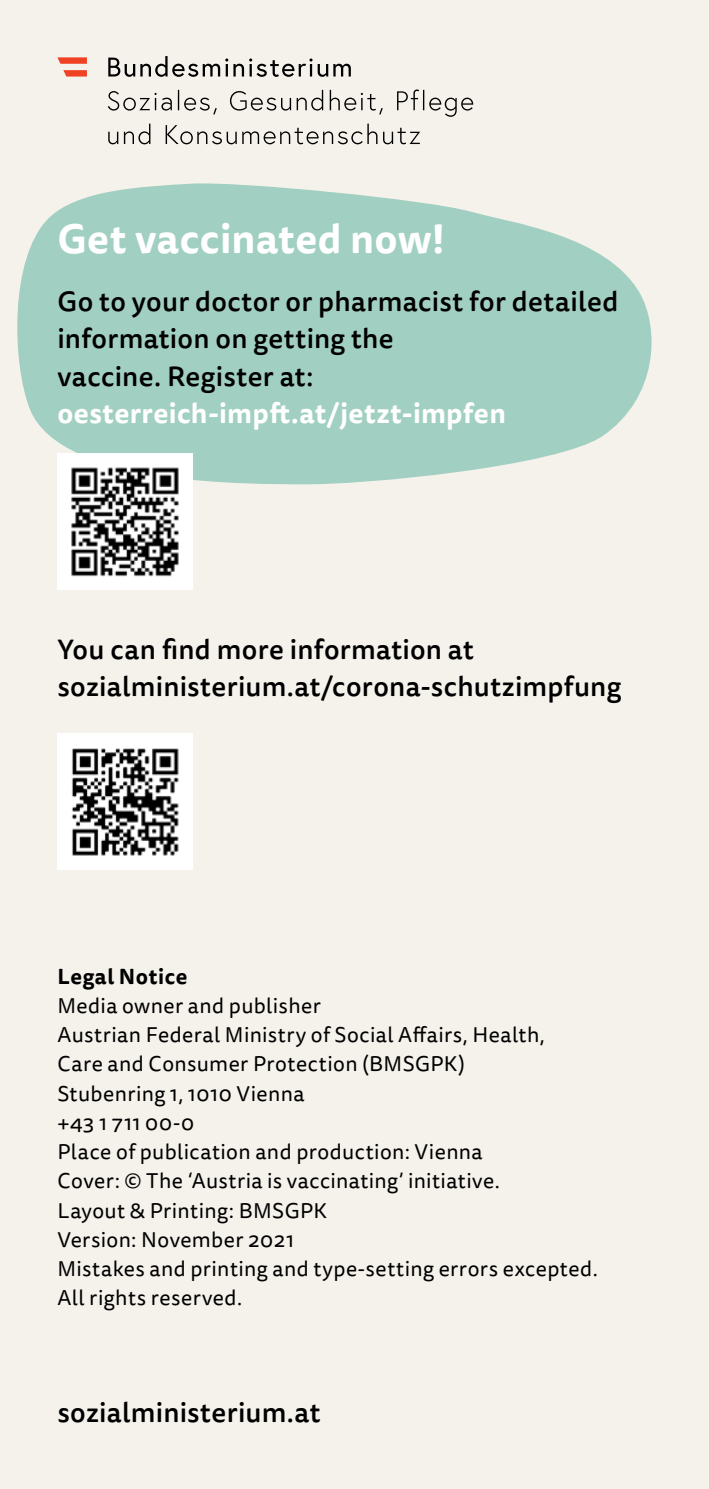
<style>
.page{position:relative;width:709px;height:1489px;background:#fff}
.page>*{position:absolute;margin:0;border:0;box-sizing:border-box;transform-origin:0 0}
.t1{font:700 40px "Tisa Sans Pro";letter-spacing:.01em;color:#fff}
.t2{font:500 27.5px/37px "Tisa Sans Pro";letter-spacing:.01em;color:#000}
.t3{font:700 27.5px "Tisa Sans Pro";letter-spacing:.015em;color:#fff}
.t4{font:21.25px/29.2px "Tisa Sans Pro";letter-spacing:.02em;color:#000}
.t5{font:700 21.25px "Tisa Sans Pro";letter-spacing:.03em;color:#000}
</style>
<div class="page">
<div style="left:0;top:0;width:709px;height:1488px;background:#f5f2eb"></div>
<svg style="left:17px;top:183px;width:635px;height:302px;fill:#a1cfc1"></svg>
<svg style="left:108px;top:124px;width:312px;height:20px"></svg>
<svg style="left:108px;top:89px;width:365px;height:28px"></svg>
<svg style="left:108px;top:56px;width:243px;height:21px"></svg>
<svg style="left:57px;top:57px;width:30px;height:7px"></svg>
<svg style="left:63px;top:70px;width:24px;height:6px"></svg>
<img style="left:57px;top:453px;width:136px;height:136px">
<img style="left:57px;top:733px;width:136px;height:136px">
<h1 class="t1" style="left:57px;top:209px;width:389px">Get vaccinated now!</h1>
<p class="t2" style="left:57px;top:283px;width:562px">Go to your doctor or pharmacist for detailed information on getting the<br>vaccine. Register at:</p>
<p class="t3" style="left:57px;top:392px;width:450px">oesterreich-impft.at/jetzt-impfen</p>
<p class="t2" style="left:57px;top:631px;width:565px">You can find more information at sozialministerium.at/corona-schutzimpfung</p>
<p class="t5" style="left:57px;top:960px;width:131px">Legal Notice</p>
<p class="t4" style="left:57px;top:991px;width:542px">Media owner and publisher<br>Austrian Federal Ministry of Social Affairs, Health,<br>Care and Consumer Protection (BMSGPK)<br>Stubenring 1, 1010 Vienna<br>+43 1 711 00-0<br>Place of publication and production: Vienna<br>Cover: © The ‘Austria is vaccinating’ initiative.<br>Layout &amp; Printing: BMSGPK<br>Version: November 2021<br>Mistakes and printing and type-setting errors excepted.<br>All rights reserved.</p>
<p class="t2" style="left:57px;top:1394px;width:264px">sozialministerium.at</p>
</div>
